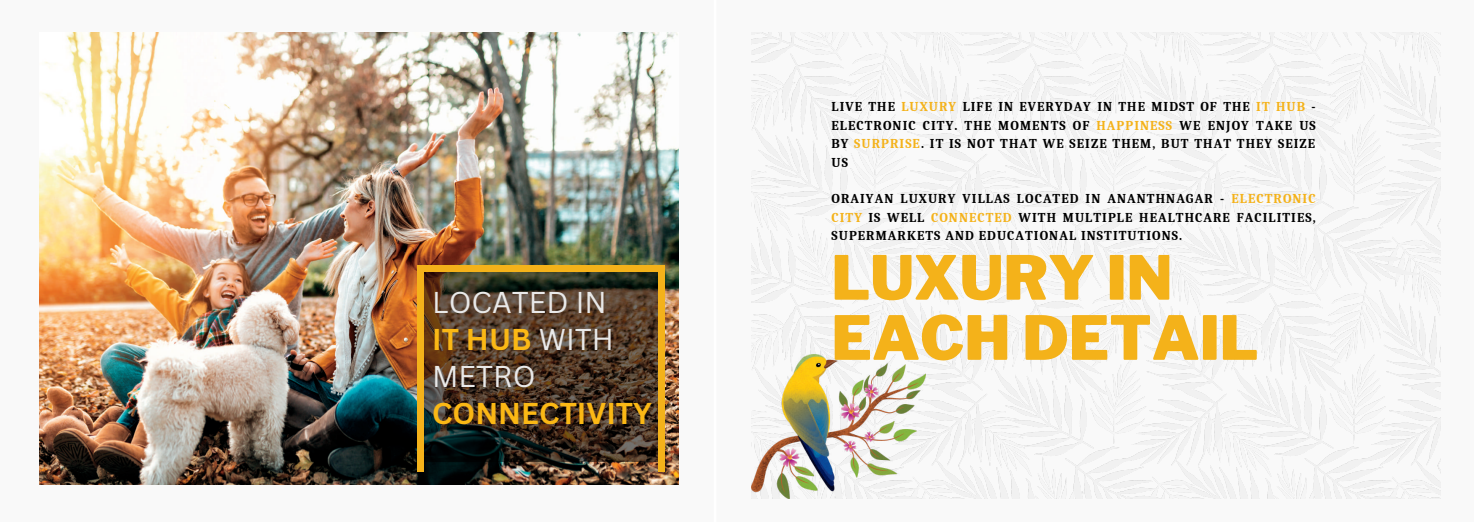
<style>
.page{position:relative;width:1474px;height:522px;background:#fff}
.page>*{position:absolute;margin:0;border:0;box-sizing:border-box;transform-origin:0 0}
.t1{font:900 60.2px/60px "Libre Franklin";color:#f4b21a}
.t2{font:29.22px/36.9px "Canva Sans";color:#e9e9e9}
.t3{font:700 29.22px "Canva Sans";color:#fbb815}
.t4{font:700 13.12px/18.4px "Caladea";letter-spacing:.08em;color:#000;text-align:justify}
.s1{font-weight:700;color:#fbb815}
.s2{color:#f4b21a}
</style>
<div class="page">
<div style="left:0;top:0;width:1473px;height:521px;background:#f9f9f9"></div>
<hr style="left:713px;top:0;width:3px;height:521px;background:#fff">
<img style="left:751px;top:32px;width:689px;height:466px">
<img style="left:39px;top:32px;width:640px;height:452px">
<img style="left:751px;top:354px;width:174px;height:144px">
<svg style="left:424px;top:271px;width:235px;height:189px;background:#463525"></svg>
<div style="left:417px;top:265px;width:7px;height:206px;background:#f4b21a"></div>
<div style="left:659px;top:265px;width:6px;height:206px;background:#f4b21a"></div>
<div style="left:417px;top:265px;width:244px;height:6px;background:#f4b21a"></div>
<h2 class="t2" style="left:432px;top:283px;width:183px">LOCATED IN<br><span class="s1">IT HUB</span> WITH<br>METRO</h2>
<h2 class="t3" style="left:432px;top:392px;width:221px">CONNECTIVITY</h2>
<p class="t4" style="left:831px;top:98px;width:485px">LIVE THE <span class="s2">LUXURY</span> LIFE IN EVERYDAY IN THE MIDST OF THE <span class="s2">IT HUB</span> - ELECTRONIC CITY. THE MOMENTS OF <span class="s2">HAPPINESS</span> WE ENJOY TAKE US BY <span class="s2">SURPRISE</span>. IT IS NOT THAT WE SEIZE THEM, BUT THAT THEY SEIZE US</p>
<p class="t4" style="left:831px;top:190px;width:485px">ORAIYAN LUXURY VILLAS LOCATED IN ANANTHNAGAR - <span class="s2">ELECTRONIC CITY</span> IS WELL <span class="s2">CONNECTED</span> WITH MULTIPLE HEALTHCARE FACILITIES, SUPERMARKETS AND EDUCATIONAL INSTITUTIONS.</p>
<h1 class="t1" style="left:831px;top:247px;width:428px">LUXURY IN<br>EACH DETAIL</h1>
</div>
